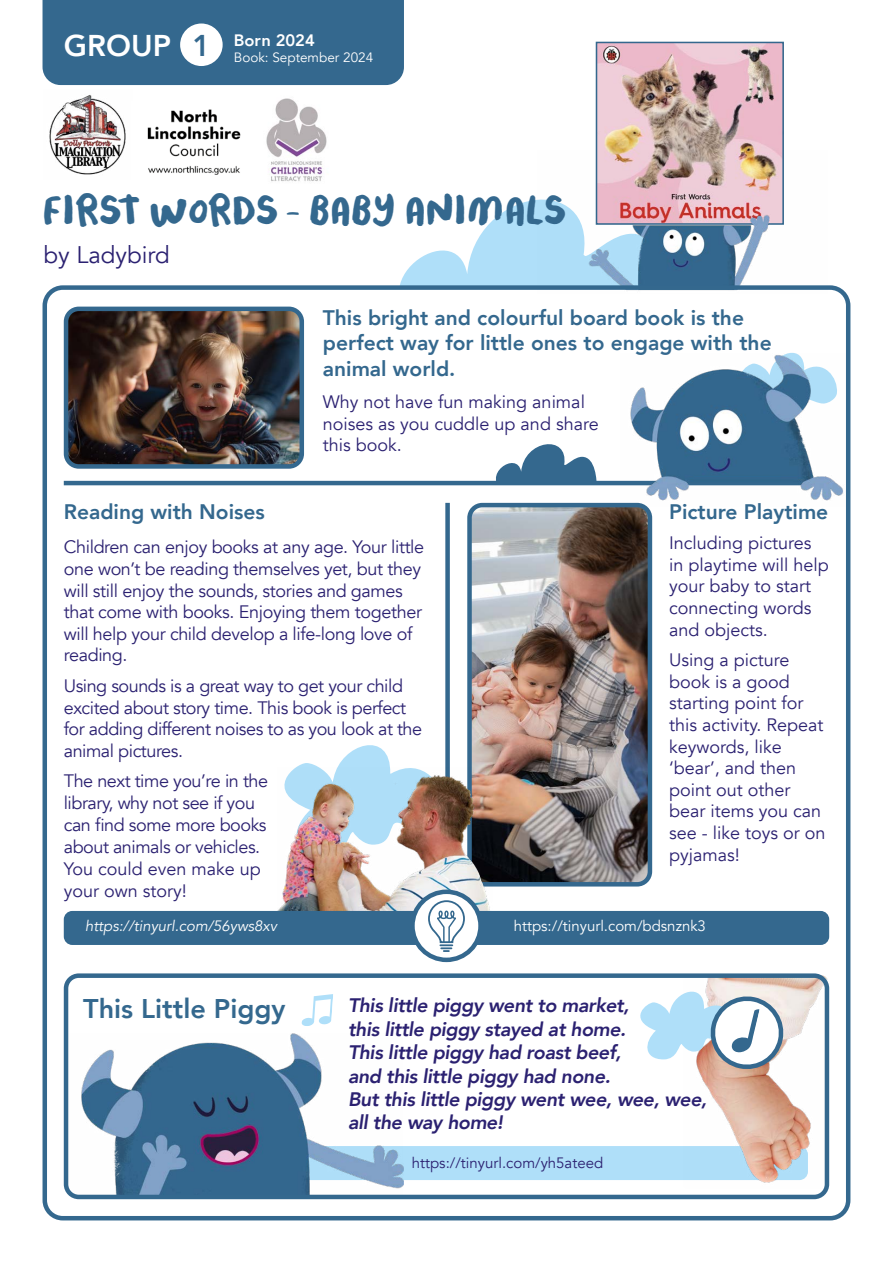
<style>
.page{position:relative;width:893px;height:1263px;background:#fff}
.page>*{position:absolute;margin:0;border:0;box-sizing:border-box;transform-origin:0 0}
.t1{font:42px "Finger Paint";color:#34688e}
.t2{font:800 30px "Avenir";color:#fff}
.t3{font:800 30px "Avenir";color:#34688e}
.SONG_TITLE{font:800 27px "Avenir";color:#34688e}
.Author{font:24px "Avenir";color:#2b2171}
.t4{font:800 21px/25.2px "Avenir";color:#34688e}
.t5{font:italic 800 19.5px/23.4px "Avenir";letter-spacing:-.02em;color:#2b2171}
.t6{font:18px/21.6px "Avenir";letter-spacing:-.02em;color:#2b2171}
.t7{font:18px/21.6px "Avenir";color:#2b2171}
.t8{font:800 16.5px "Avenir";color:#fff}
.t9{font:italic 15px "Avenir";color:#fff}
.t10{font:15px "Avenir";color:#fff}
.t11{font:15px "Avenir";color:#2b2171}
.t12{font:13.5px "Avenir";color:#fff}
</style>
<div class="page">
<div style="left:175px;top:1146px;width:633px;height:34px;background:#afdff9;border-radius:9px"></div>
<img style="left:698px;top:976px;width:130px;height:214px">
<svg style="left:295px;top:745px;width:95px;height:23px"></svg>
<img style="left:472px;top:508px;width:175px;height:373px">
<div style="left:467px;top:503px;width:185px;height:383px;border:4px solid #34688e;border-radius:13px"></div>
<div style="left:445px;top:503px;width:5px;height:401px;background:#34688e"></div>
<img style="left:277px;top:768px;width:215px;height:143px">
<svg style="left:400px;top:200px;width:137px;height:85px"></svg>
<img style="left:599px;top:45px;width:182px;height:106px">
<div style="left:596px;top:42px;width:188px;height:183px;border:2px solid #34688e"></div>
<img style="left:537px;top:151px;width:247px;height:140px">
<div style="left:64px;top:911px;width:765px;height:34px;background:#34688e;border-radius:9px"></div>
<svg style="left:640px;top:990px;width:149px;height:81px"></svg>
<div style="left:43px;top:0;width:361px;height:85px;background:#34688e"></div>
<div style="left:180px;top:24px;width:43px;height:42px;background:#fff;border-radius:50%"></div>
<img style="left:69px;top:312px;width:230px;height:152px">
<div style="left:64px;top:307px;width:240px;height:162px;border:4px solid #34688e;border-radius:13px"></div>
<hr style="left:64px;top:481px;width:765px;height:4px;background:#34688e">
<img style="left:621px;top:354px;width:222px;height:152px">
<svg style="left:301px;top:994px;width:32px;height:32px"></svg>
<svg style="left:496px;top:444px;width:101px;height:37px"></svg>
<img style="left:49px;top:95px;width:77px;height:80px">
<img style="left:147px;top:109px;width:94px;height:66px">
<img style="left:266px;top:98px;width:61px;height:84px">
<svg style="left:412px;top:892px;width:69px;height:68px;fill:#fff"></svg>
<svg style="left:427px;top:900px;width:38px;height:52px"></svg>
<div style="left:410px;top:889px;width:73px;height:73px;border:4px solid #34688e;border-radius:50%"></div>
<img style="left:69px;top:1033px;width:335px;height:161px">
<div style="left:64px;top:973px;width:765px;height:226px;border:4px solid #34688e;border-radius:13px"></div>
<div style="left:43px;top:285px;width:807px;height:935px;border:4px solid #34688e;border-radius:18px"></div>
<p class="t2" style="left:64px;top:22px;width:109px">GROUP</p>
<p class="t3" style="left:192px;top:22px;width:19px">1</p>
<p class="t8" style="left:234px;top:27px;width:82px">Born 2024</p>
<p class="t12" style="left:234px;top:49px;width:141px">Book: September 2024</p>
<h1 class="t1" style="left:43px;top:183px;width:525px">FIRST WORDS - BABY ANIMALS</h1>
<p class="Author" style="left:44px;top:240px;width:128px">by Ladybird</p>
<p class="t4" style="left:323px;top:305px;width:450px">This bright and colourful board book is the perfect way for little ones to engage with the animal world.</p>
<p class="t7" style="left:323px;top:391px;width:277px">Why not have fun making animal noises as you cuddle up and share this book.</p>
<p class="t4" style="left:64px;top:499px;width:203px">Reading with Noises</p>
<p class="t6" style="left:64px;top:537px;width:362px">Children can enjoy books at any age. Your little one won’t be reading themselves yet, but they will still enjoy the sounds, stories and games that come with books. Enjoying them together will help your child develop a life-long love of reading.</p>
<p class="t6" style="left:64px;top:675px;width:360px">Using sounds is a great way to get your child excited about story time. This book is perfect for adding different noises to as you look at the animal pictures.</p>
<p class="t6" style="left:64px;top:770px;width:206px">The next time you’re in the library, why not see if you can find some more books about animals or vehicles.<br>You could even make up your own story!</p>
<p class="t9" style="left:85px;top:917px;width:193px">https://tinyurl.com/56yws8xv</p>
<p class="t4" style="left:669px;top:499px;width:161px">Picture Playtime</p>
<p class="t7" style="left:669px;top:532px;width:161px">Including pictures in playtime will help your baby to start connecting words and objects.</p>
<p class="t7" style="left:669px;top:649px;width:158px">Using a picture book is a good starting point for this activity. Repeat keywords, like ‘bear’, and then point out other bear items you can see - like toys or on pyjamas!</p>
<p class="t10" style="left:514px;top:917px;width:194px">https://tinyurl.com/bdsnznk3</p>
<p class="SONG_TITLE" style="left:83px;top:987px;width:204px">This Little Piggy</p>
<p class="t5" style="left:348px;top:994px;width:283px">This little piggy went to market,</p>
<p class="t5" style="left:348px;top:1017px;width:279px">this little piggy stayed at home.</p>
<p class="t5" style="left:348px;top:1041px;width:275px">This little piggy had roast beef,</p>
<p class="t5" style="left:348px;top:1064px;width:264px">and this little piggy had none.</p>
<p class="t5" style="left:348px;top:1088px;width:360px">But this little piggy went wee, wee, wee, all the way home!</p>
<p class="t11" style="left:412px;top:1154px;width:193px">https://tinyurl.com/yh5ateed</p>
</div>
